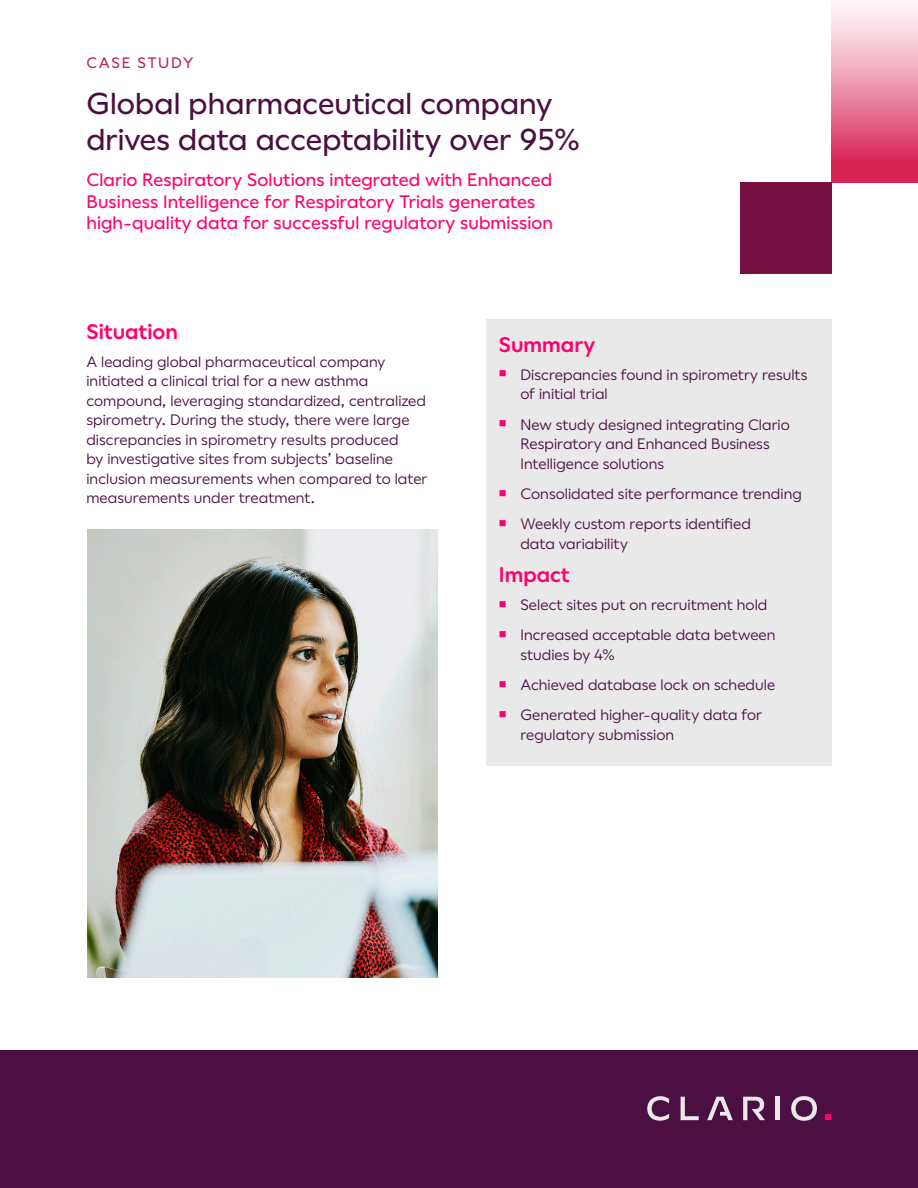
<style>
.page{position:relative;width:918px;height:1188px;background:#fff}
.page>*{position:absolute;margin:0;border:0;box-sizing:border-box;transform-origin:0 0}
.t1{font:500 30px/36px "Callop";letter-spacing:.005em;color:#4b0f41}
.t2{font:600 21px "Callop";color:#ff006e}
.t3{font:500 18px/21.6px "Callop";letter-spacing:.01em;color:#ff006e}
.t4{font:15px/19.5px "Callop";letter-spacing:.005em;color:#4b0f41}
.t5{font:500 15px "Callop";letter-spacing:.11em;color:#b92855}
</style>
<div class="page">
<div style="left:486px;top:320px;width:346px;height:446px;background:#e9e9e9"></div>
<div style="left:0;top:1051px;width:918px;height:137px;background:#4b0f41"></div>
<svg style="left:647px;top:1096px;width:22px;height:25px"></svg>
<svg style="left:681px;top:1097px;width:18px;height:23px"></svg>
<hr style="left:776px;top:1097px;width:4px;height:23px;background:#e9e9e9">
<svg style="left:791px;top:1096px;width:26px;height:25px"></svg>
<svg style="left:825px;top:1114px;width:6px;height:6px"></svg>
<svg style="left:707px;top:1097px;width:26px;height:23px"></svg>
<svg style="left:743px;top:1097px;width:22px;height:23px"></svg>
<img style="left:832px;top:4px;width:86px;height:179px">
<div style="left:740px;top:183px;width:92px;height:91px;background:#780f41"></div>
<img style="left:87px;top:529px;width:350px;height:448px">
<p class="t5" style="left:86px;top:56px;width:109px">CASE STUDY</p>
<h1 class="t1" style="left:86px;top:87px;width:495px">Global pharmaceutical company drives data acceptability over 95%</h1>
<p class="t3" style="left:86px;top:170px;width:468px">Clario Respiratory Solutions integrated with Enhanced<br>Business Intelligence for Respiratory Trials generates high-quality data for successful regulatory submission</p>
<h2 class="t2" style="left:86px;top:322px;width:93px">Situation</h2>
<p class="t4" style="left:86px;top:353px;width:343px">A leading global pharmaceutical company initiated a clinical trial for a new asthma compound, leveraging standardized, centralized spirometry. During the study, there were large discrepancies in spirometry results produced<br>by investigative sites from subjects’ baseline inclusion measurements when compared to later measurements under treatment.</p>
<h2 class="t2" style="left:499px;top:335px;width:98px">Summary</h2>
<p class="t4" style="left:520px;top:366px;width:289px">Discrepancies found in spirometry results of initial trial</p>
<p class="t4" style="left:520px;top:416px;width:271px">New study designed integrating Clario<br>Respiratory and Enhanced Business<br>Intelligence solutions</p>
<p class="t4" style="left:520px;top:479px;width:283px;line-height:30.3px">Consolidated site performance trending<br>Weekly custom reports identified</p>
<p class="t4" style="left:520px;top:535px;width:109px">data variability</p>
<h2 class="t2" style="left:499px;top:565px;width:73px">Impact</h2>
<p class="t4" style="left:520px;top:591px;width:257px;line-height:30.3px">Select sites put on recruitment hold<br>Increased acceptable data between</p>
<p class="t4" style="left:520px;top:640px;width:256px;line-height:30.3px">studies by 4%<br>Achieved database lock on schedule<br>Generated higher-quality data for</p>
<p class="t4" style="left:520px;top:726px;width:155px">regulatory submission</p>
</div>
